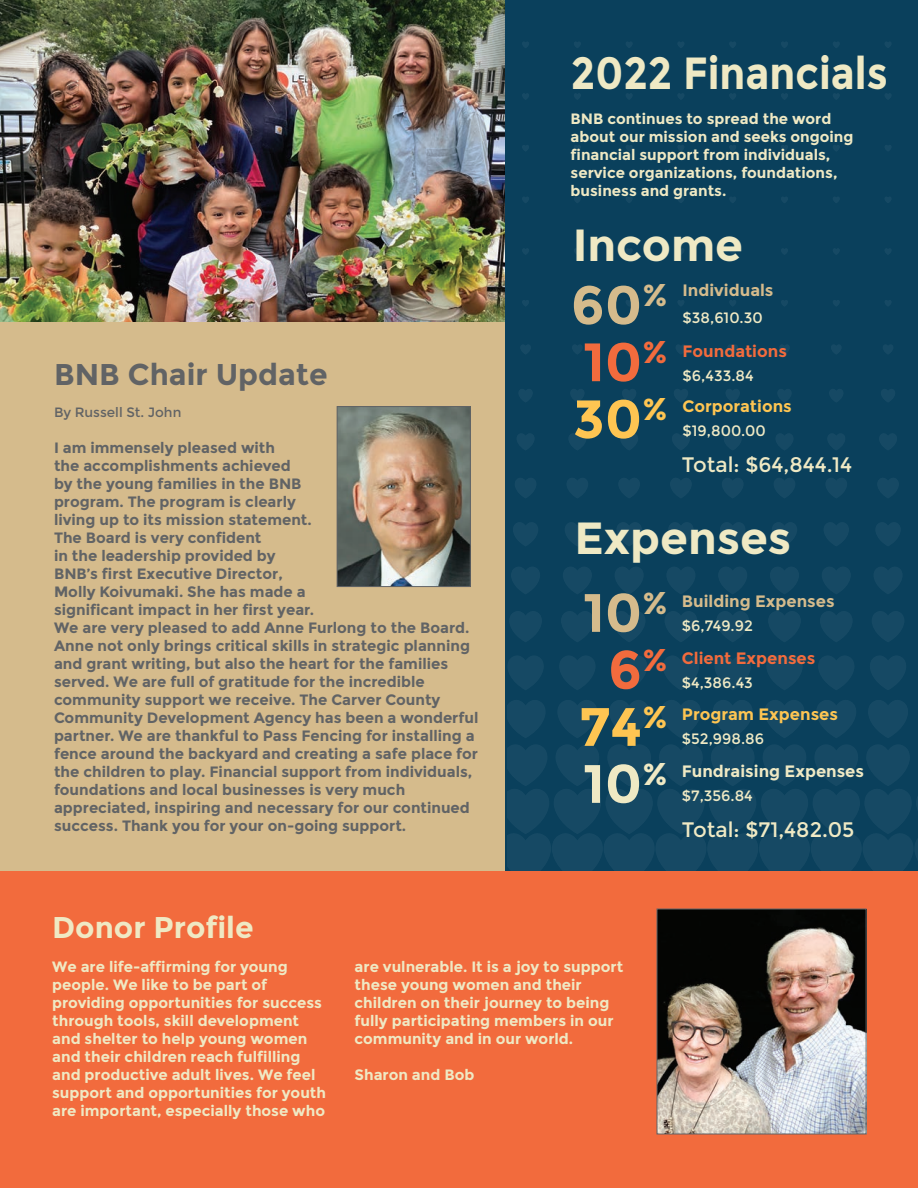
<style>
.page{position:relative;width:918px;height:1188px;background:#fff}
.page>*{position:absolute;margin:0;border:0;box-sizing:border-box;transform-origin:0 0}
.t1{font:700 54px/57px "Montserrat";color:#d5bb8c;text-align:justify}
.t2{font:700 45px "Montserrat";color:#efe9c4;scale:.9 1}
.t3{font:700 45px "Montserrat";color:#efe9c4}
.t4{font:700 30px "Montserrat";color:#616365}
.t5{font:700 30px "Montserrat";color:#efe9c4}
.t6{font:21px "Montserrat";color:#efe9c4}
.t7{font:700 16.5px "Montserrat";color:#d5bb8c}
.t8{font:700 16.5px "Montserrat";color:#fec552}
.t9{font:700 16.5px "Montserrat";color:#f26b3d}
.t10{font:700 16.5px "Montserrat";color:#efe9c4}
.t11{font:700 15px/18px "Montserrat";color:#616365}
.t12{font:700 15px/18px "Montserrat";color:#efe9c4}
.t13{font:15px "Montserrat";color:#efe9c4}
.t14{font:13.5px "Montserrat";color:#616365}
.s1{color:#f26b3d}
.s2{color:#fec552}
.s3{font-size:54px}
.s4{font-size:31.5px}
</style>
<div class="page">
<img style="left:0;top:0;width:506px;height:322px">
<div style="left:0;top:322px;width:511px;height:571px;background:#d5bb8c"></div>
<svg style="left:508px;top:0;width:410px;height:871px;background:#0c415d"></svg>
<img style="left:339px;top:408px;width:130px;height:177px">
<div style="left:337px;top:406px;width:134px;height:181px;border:1px solid #616365"></div>
<div style="left:0;top:871px;width:918px;height:317px;background:#f26b3d"></div>
<img style="left:659px;top:911px;width:205px;height:221px">
<div style="left:657px;top:909px;width:209px;height:225px;border:1px solid #616365"></div>
<h3 class="t4" style="left:54px;top:357px;width:275px">BNB Chair Update</h3>
<p class="t14" style="left:54px;top:404px;width:129px">By Russell St. John</p>
<p class="t11" style="left:54px;top:439px;width:426px">I am immensely pleased with<br>the accomplishments achieved<br>by the young families in the BNB<br>program. The program is clearly<br>living up to its mission statement.<br>The Board is very confident<br>in the leadership provided by<br>BNB’s first Executive Director,<br>Molly Koivumaki. She has made a<br>significant impact in her first year.<br>We are very pleased to add Anne Furlong to the Board.<br>Anne not only brings critical skills in strategic planning and grant writing, but also the heart for the families served. We are full of gratitude for the incredible community support we receive. The Carver County Community Development Agency has been a wonderful partner. We are thankful to Pass Fencing for installing a fence around the backyard and creating a safe place for the children to play. Financial support from individuals, foundations and local businesses is very much appreciated, inspiring and necessary for our continued success. Thank you for your on-going support.</p>
<h3 class="t5" style="left:52px;top:910px;width:203px">Donor Profile</h3>
<h2 class="t2" style="left:571px;top:46px;width:354px">2022 Financials</h2>
<p class="t12" style="left:571px;top:110px;width:284px">BNB continues to spread the word about our mission and seeks ongoing financial support from individuals, service organizations, foundations, business and grants.</p>
<h2 class="t3" style="left:573px;top:219px;width:172px">Income</h2>
<h1 class="t1" style="left:571px;top:277px;width:99px">60<sup>% </sup><span class="s1">10</span><sup>% </sup><span class="s2">30</span><sup>%</sup></h1>
<p class="t7" style="left:683px;top:280px;width:92px">Individuals</p>
<p class="t13" style="left:683px;top:309px;width:82px">$38,610.30</p>
<p class="t9" style="left:683px;top:341px;width:106px">Foundations</p>
<p class="t13" style="left:683px;top:367px;width:73px">$6,433.84</p>
<p class="t8" style="left:683px;top:396px;width:111px">Corporations</p>
<p class="t13" style="left:683px;top:422px;width:85px">$19,800.00</p>
<h3 class="t6" style="left:682px;top:453px;width:172px">Total: $64,844.14</h3>
<h2 class="t3" style="left:574px;top:511px;width:218px">Expenses</h2>
<p class="t7" style="left:682px;top:591px;width:154px">Building Expenses</p>
<p class="t13" style="left:682px;top:617px;width:72px">$6,749.92</p>
<p class="t9" style="left:682px;top:648px;width:135px">Client Expenses</p>
<p class="t13" style="left:682px;top:674px;width:73px">$4,386.43</p>
<p class="t8" style="left:682px;top:704px;width:158px">Program Expenses</p>
<p class="t13" style="left:682px;top:730px;width:84px">$52,998.86</p>
<h1 class="t1" style="left:579px;top:585px;width:90px;text-align:center">10<sup>%<br></sup><span class="s1">6</span><sup>%<br></sup><span class="s2">74</span><sup>%</sup></h1>
<p class="t10" style="left:583px;top:762px;width:282px"><span class="s3">10</span><span class="s4">%</span> Fundraising Expenses</p>
<p class="t13" style="left:682px;top:787px;width:72px">$7,356.84</p>
<h3 class="t6" style="left:682px;top:817px;width:174px">Total: $71,482.05</h3>
<p class="t12" style="left:52px;top:958px;width:275px">We are life-affirming for young people. We like to be part of providing opportunities for success through tools, skill development and shelter to help young women and their children reach fulfilling and productive adult lives. We feel support and opportunities for youth are important, especially those who</p>
<p class="t12" style="left:355px;top:958px;width:270px">are vulnerable. It is a joy to support these young women and their children on their journey to being fully participating members in our community and in our world.</p>
<p class="t12" style="left:355px;top:1066px;width:121px">Sharon and Bob</p>
</div>
